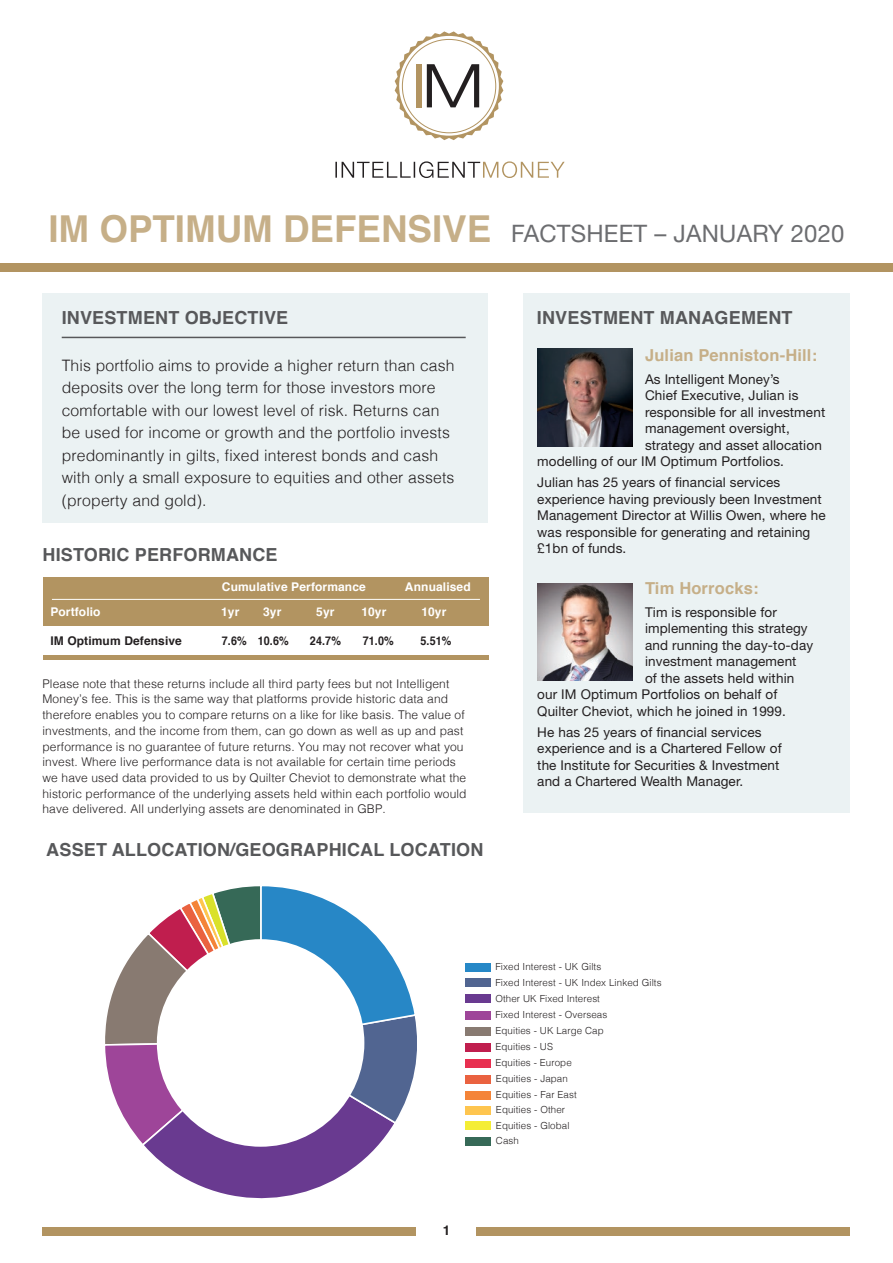
<style>
.page{position:relative;width:893px;height:1263px;background:#fff}
.page>*{position:absolute;margin:0;border:0;box-sizing:border-box;transform-origin:0 0}
.t1{font:24.15px "Helvetica Neue";letter-spacing:.01em;color:#6c6d70}
.t2{font:700 18px "Helvetica";letter-spacing:.01em;color:#57585a}
.t3{font:700 16.5px "Helvetica";letter-spacing:.01em;color:#c6af88}
.t4{font:300 15.75px/22.5px "Helvetica";letter-spacing:.01em;color:#231f20}
.t5{font:13.5px/16.5px "Helvetica Neue";letter-spacing:.01em;color:#231f20}
.t6{font:700 13.5px "Helvetica";color:#231f20}
.t7{font:300 12px/15.8px "Helvetica";letter-spacing:.01em;color:#231f20}
.t8{font:700 12px "Helvetica";letter-spacing:.01em;color:#fff}
.t9{font:700 12px "Helvetica";letter-spacing:.01em;color:#231f20;scale:.9 1}
.t10{font:700 12px "Helvetica";letter-spacing:.01em;color:#231f20}
.t11{font:300 9.75px/15.9px "Helvetica";letter-spacing:.01em;color:#231f20}
.s1{font-family:"Helvetica";font-weight:700;font-size:37.05px;color:#c6af88}
</style>
<div class="page">
<div style="left:43px;top:1227px;width:807px;height:8px;background:#b29461"></div>
<div style="left:417px;top:1225px;width:59px;height:12px;background:#fff"></div>
<div style="left:0;top:264px;width:893px;height:8px;background:#b29461"></div>
<div style="left:43px;top:293px;width:444px;height:230px;background:#ebf2f3"></div>
<hr style="left:62px;top:337px;width:404px;height:1px;background:#57585a">
<svg style="left:105px;top:886px;width:312px;height:313px"></svg>
<div style="left:157px;top:939px;width:207px;height:208px;background:#fff;border-radius:50%"></div>
<svg style="left:395px;top:31px;width:108px;height:109px"></svg>
<div style="left:417px;top:64px;width:5px;height:43px;background:#b29461"></div>
<svg style="left:335px;top:161px;width:230px;height:17px"></svg>
<hr style="left:43px;top:656px;width:445px;height:4px;background:#b29461">
<div style="left:43px;top:577px;width:445px;height:49px;background:#b29461"></div>
<hr style="left:52px;top:599px;width:428px;height:1px;background:#fff">
<div style="left:523px;top:293px;width:327px;height:520px;background:#ebf2f3"></div>
<img style="left:537px;top:348px;width:95px;height:98px">
<img style="left:537px;top:583px;width:95px;height:98px">
<div style="left:465px;top:1121px;width:26px;height:9px;background:#f4ed35"></div>
<div style="left:465px;top:963px;width:26px;height:8px;background:#2688c7"></div>
<div style="left:465px;top:979px;width:26px;height:8px;background:#516591"></div>
<div style="left:465px;top:995px;width:26px;height:8px;background:#693a90"></div>
<div style="left:465px;top:1011px;width:26px;height:8px;background:#9e4599"></div>
<div style="left:465px;top:1027px;width:26px;height:8px;background:#887a71"></div>
<div style="left:465px;top:1043px;width:26px;height:8px;background:#c01e4e"></div>
<div style="left:465px;top:1059px;width:26px;height:9px;background:#e82f50"></div>
<div style="left:465px;top:1075px;width:26px;height:9px;background:#ea6240"></div>
<div style="left:465px;top:1091px;width:26px;height:9px;background:#f48438"></div>
<div style="left:465px;top:1106px;width:26px;height:9px;background:#fec54f"></div>
<div style="left:465px;top:1137px;width:26px;height:8px;background:#366957"></div>
<h1 class="t1" style="left:48px;top:219px;width:798px"><span class="s1">IM OPTIMUM DEFENSIVE</span> FACTSHEET – JANUARY 2020</h1>
<h2 class="t2" style="left:62px;top:303px;width:228px">INVESTMENT OBJECTIVE</h2>
<p class="t4" style="left:62px;top:353px;width:394px">This portfolio aims to provide a higher return than cash deposits over the long term for those investors more comfortable with our lowest level of risk. Returns can be used for income or growth and the portfolio invests predominantly in gilts, fixed interest bonds and cash with only a small exposure to equities and other assets (property and gold).</p>
<h2 class="t2" style="left:43px;top:540px;width:237px">HISTORIC PERFORMANCE</h2>
<p class="t8" style="left:222px;top:577px;width:145px">Cumulative Performance</p>
<p class="t8" style="left:405px;top:577px;width:67px">Annualised</p>
<p class="t8" style="left:50px;top:602px;width:52px">Portfolio</p>
<p class="t8" style="left:221px;top:602px;width:20px">1yr</p>
<p class="t8" style="left:263px;top:602px;width:20px">3yr</p>
<p class="t8" style="left:316px;top:602px;width:20px">5yr</p>
<p class="t8" style="left:361px;top:602px;width:27px">10yr</p>
<p class="t8" style="left:421px;top:602px;width:27px">10yr</p>
<p class="t10" style="left:50px;top:631px;width:133px">IM Optimum Defensive</p>
<p class="t9" style="left:222px;top:631px;width:76px">7.6% 10.6%</p>
<p class="t9" style="left:310px;top:631px;width:36px">24.7%</p>
<p class="t9" style="left:363px;top:631px;width:36px">71.0%</p>
<p class="t9" style="left:420px;top:631px;width:36px">5.51%</p>
<p class="t7" style="left:43px;top:674px;width:426px">Please note that these returns include all third party fees but not Intelligent Money’s fee. This is the same way that platforms provide historic data and therefore enables you to compare returns on a like for like basis. The value of investments, and the income from them, can go down as well as up and past performance is no guarantee of future returns. You may not recover what you invest. Where live performance data is not available for certain time periods we have used data provided to us by Quilter Cheviot to demonstrate what the historic performance of the underlying assets held within each portfolio would have delivered. All underlying assets are denominated in GBP.</p>
<h2 class="t2" style="left:46px;top:835px;width:439px">ASSET ALLOCATION/GEOGRAPHICAL LOCATION</h2>
<h2 class="t2" style="left:537px;top:303px;width:257px">INVESTMENT MANAGEMENT</h2>
<p class="t3" style="left:645px;top:342px;width:174px">Julian Penniston-Hill:</p>
<p class="t5" style="left:645px;top:370px;width:136px">As Intelligent Money’s</p>
<p class="t5" style="left:645px;top:387px;width:155px">Chief Executive, Julian is</p>
<p class="t5" style="left:645px;top:403px;width:182px">responsible for all investment</p>
<p class="t5" style="left:645px;top:420px;width:146px">management oversight,</p>
<p class="t5" style="left:645px;top:436px;width:178px">strategy and asset allocation</p>
<p class="t5" style="left:537px;top:453px;width:248px">modelling of our IM Optimum Portfolios.</p>
<p class="t5" style="left:537px;top:474px;width:290px">Julian has 25 years of financial services experience having previously been Investment Management Director at Willis Owen, where he was responsible for generating and retaining £1bn of funds.</p>
<p class="t3" style="left:645px;top:575px;width:115px">Tim Horrocks:</p>
<p class="t5" style="left:645px;top:603px;width:133px">Tim is responsible for</p>
<p class="t5" style="left:645px;top:620px;width:164px">implementing this strategy</p>
<p class="t5" style="left:645px;top:636px;width:170px">and running the day-to-day</p>
<p class="t5" style="left:645px;top:653px;width:153px">investment management</p>
<p class="t5" style="left:645px;top:669px;width:151px">of the assets held within</p>
<p class="t5" style="left:537px;top:686px;width:242px">our IM Optimum Portfolios on behalf of</p>
<p class="t5" style="left:537px;top:702px;width:250px">Quilter Cheviot, which he joined in 1999.</p>
<p class="t5" style="left:537px;top:723px;width:246px">He has 25 years of financial services experience and is a Chartered Fellow of the Institute for Securities &amp; Investment and a Chartered Wealth Manager.</p>
<p class="t6" style="left:443px;top:1219px;width:9px">1</p>
<p class="t11" style="left:495px;top:958px;width:168px">Fixed Interest - UK Gilts<br>Fixed Interest - UK Index Linked Gilts<br>Other UK Fixed Interest<br>Fixed Interest - Overseas<br>Equities - UK Large Cap<br>Equities - US<br>Equities - Europe<br>Equities - Japan<br>Equities - Far East<br>Equities - Other<br>Equities - Global<br>Cash</p>
</div>
